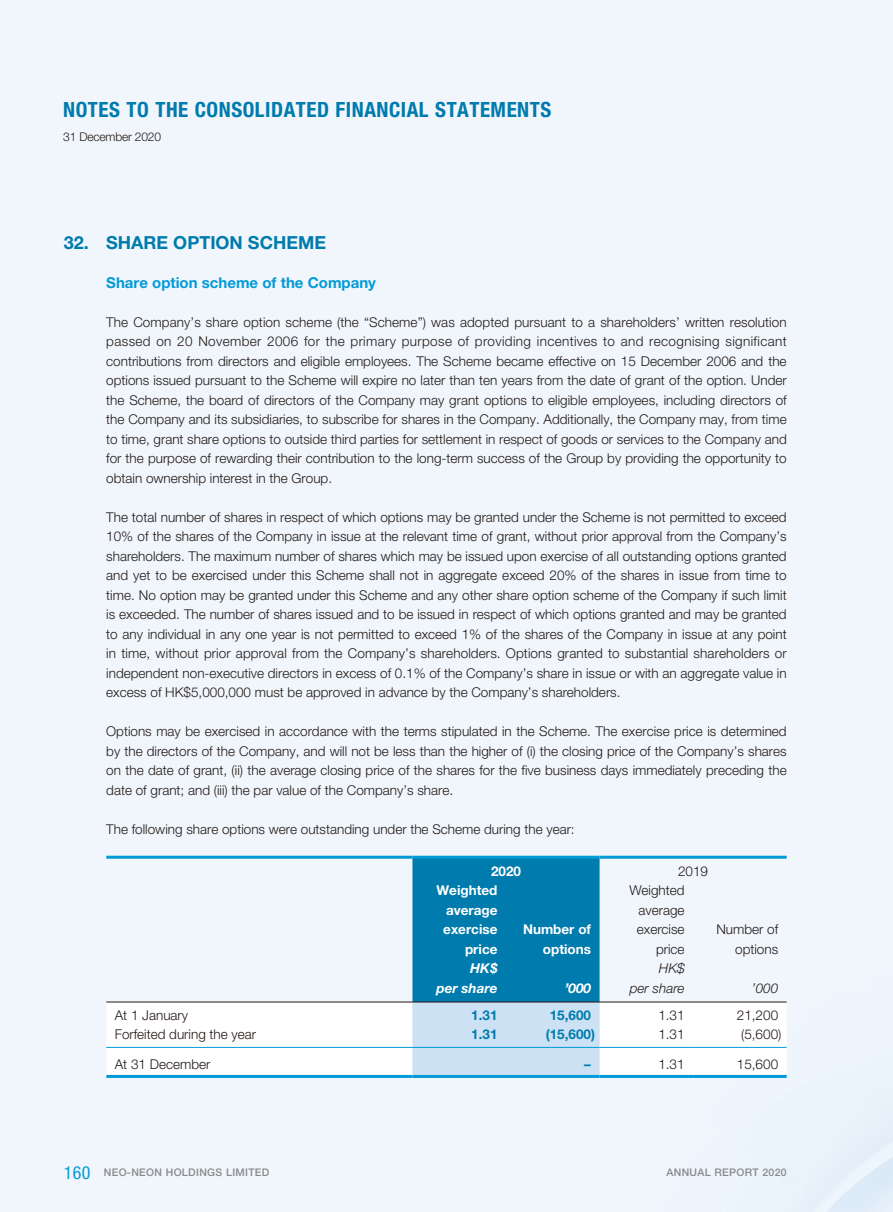
<style>
.page{position:relative;width:893px;height:1212px;background:#fff}
.page>*{position:absolute;margin:0;border:0;box-sizing:border-box;transform-origin:0 0}
.t1{font:700 condensed 21px "Helvetica Neue LT Std";letter-spacing:.025em;color:#007bad}
.t2{font:700 18px "Helvetica Neue LT Std";color:#007bad}
.t3{font:700 15px "Helvetica Neue LT Std";color:#039ad8}
.t4{font:300 13.5px/19.5px "Helvetica Neue LT Std";color:#231916;text-align:justify}
.t5{font:700 13.5px/19.5px "Helvetica Neue LT Std";color:#fff;text-align:right}
.t6{font:700 13.5px "Helvetica Neue LT Std";color:#007bad}
.t7{font:italic 700 13.5px/19.5px "Helvetica Neue LT Std";color:#fff;text-align:right}
.t8{font:italic 300 13.5px/19.5px "Helvetica Neue LT Std";color:#231916;text-align:right}
.t9{font:300 12px "Helvetica Neue LT Std";letter-spacing:-.015em;color:#231916}
.t10{font:500 10.5px "Helvetica Neue LT Std";letter-spacing:.03em;color:#898989}
.s1{font-weight:400;font-stretch:condensed;font-size:18px;color:#039ad8}
</style>
<div class="page">
<svg style="left:106px;top:1002px;width:681px;height:73px"></svg>
<svg style="left:412px;top:859px;width:188px;height:216px;background:#449dc4"></svg>
<hr style="left:106px;top:856px;width:306px;height:3px;background:#039ad8">
<hr style="left:600px;top:856px;width:187px;height:3px;background:#039ad8">
<hr style="left:412px;top:856px;width:188px;height:3px;background:#039ad8">
<hr style="left:106px;top:1001px;width:681px;height:1px;background:#231916">
<hr style="left:106px;top:1047px;width:306px;height:1px;background:#039ad8">
<hr style="left:412px;top:1047px;width:94px;height:1px;background:#039ad8">
<hr style="left:506px;top:1047px;width:94px;height:1px;background:#039ad8">
<hr style="left:600px;top:1047px;width:93px;height:1px;background:#039ad8">
<hr style="left:693px;top:1047px;width:94px;height:1px;background:#039ad8">
<hr style="left:106px;top:1075px;width:306px;height:3px;background:#039ad8">
<hr style="left:412px;top:1075px;width:94px;height:3px;background:#039ad8">
<hr style="left:506px;top:1075px;width:94px;height:3px;background:#039ad8">
<hr style="left:600px;top:1075px;width:93px;height:3px;background:#039ad8">
<hr style="left:693px;top:1075px;width:94px;height:3px;background:#039ad8">
<h1 class="t1" style="left:63px;top:102px;width:490px">NOTES TO THE CONSOLIDATED FINANCIAL STATEMENTS</h1>
<p class="t9" style="left:63px;top:132px;width:99px">31 December 2020</p>
<h2 class="t2" style="left:64px;top:236px;width:264px">32. SHARE OPTION SCHEME</h2>
<p class="t3" style="left:106px;top:277px;width:271px">Share option scheme of the Company</p>
<p class="t4" style="left:106px;top:314px;width:682px">The Company’s share option scheme (the “Scheme”) was adopted pursuant to a shareholders’ written resolution passed on 20 November 2006 for the primary purpose of providing incentives to and recognising significant contributions from directors and eligible employees. The Scheme became effective on 15 December 2006 and the options issued pursuant to the Scheme will expire no later than ten years from the date of grant of the option. Under the Scheme, the board of directors of the Company may grant options to eligible employees, including directors of the Company and its subsidiaries, to subscribe for shares in the Company. Additionally, the Company may, from time to time, grant share options to outside third parties for settlement in respect of goods or services to the Company and for the purpose of rewarding their contribution to the long-term success of the Group by providing the opportunity to obtain ownership interest in the Group.</p>
<p class="t4" style="left:106px;top:509px;width:682px">The total number of shares in respect of which options may be granted under the Scheme is not permitted to exceed 10% of the shares of the Company in issue at the relevant time of grant, without prior approval from the Company’s shareholders. The maximum number of shares which may be issued upon exercise of all outstanding options granted and yet to be exercised under this Scheme shall not in aggregate exceed 20% of the shares in issue from time to time. No option may be granted under this Scheme and any other share option scheme of the Company if such limit is exceeded. The number of shares issued and to be issued in respect of which options granted and may be granted to any individual in any one year is not permitted to exceed 1% of the shares of the Company in issue at any point in time, without prior approval from the Company’s shareholders. Options granted to substantial shareholders or independent non-executive directors in excess of 0.1% of the Company’s share in issue or with an aggregate value in excess of HK$5,000,000 must be approved in advance by the Company’s shareholders.</p>
<p class="t4" style="left:106px;top:723px;width:682px">Options may be exercised in accordance with the terms stipulated in the Scheme. The exercise price is determined by the directors of the Company, and will not be less than the higher of (i) the closing price of the Company’s shares on the date of grant, (ii) the average closing price of the shares for the five business days immediately preceding the date of grant; and (iii) the par value of the Company’s share.</p>
<p class="t4" style="left:106px;top:821px;width:470px">The following share options were outstanding under the Scheme during the year:</p>
<p class="t5" style="left:491px;top:863px;width:32px">2020</p>
<p class="t4" style="left:678px;top:863px;width:32px">2019</p>
<p class="t5" style="left:437px;top:882px;width:62px">Weighted average exercise price</p>
<p class="t4" style="left:629px;top:882px;width:57px;text-align:right">Weighted average exercise price</p>
<p class="t5" style="left:523px;top:921px;width:69px">Number of options</p>
<p class="t4" style="left:716px;top:921px;width:63px;text-align:right">Number of options</p>
<p class="t7" style="left:436px;top:960px;width:63px">HK$<br>per share</p>
<p class="t7" style="left:565px;top:980px;width:28px">’000</p>
<p class="t8" style="left:630px;top:960px;width:56px">HK$<br>per share</p>
<p class="t8" style="left:752px;top:980px;width:28px">’000</p>
<p class="t4" style="left:115px;top:1007px;width:75px">At 1 January</p>
<p class="t6" style="left:471px;top:1010px;width:28px">1.31</p>
<p class="t6" style="left:550px;top:1010px;width:43px">15,600</p>
<p class="t4" style="left:658px;top:1007px;width:28px">1.31</p>
<p class="t4" style="left:737px;top:1007px;width:43px">21,200</p>
<p class="t4" style="left:115px;top:1026px;width:143px">Forfeited during the year</p>
<p class="t6" style="left:471px;top:1029px;width:28px">1.31</p>
<p class="t6" style="left:546px;top:1029px;width:51px">(15,600)</p>
<p class="t4" style="left:658px;top:1026px;width:28px">1.31</p>
<p class="t4" style="left:741px;top:1026px;width:42px">(5,600)</p>
<p class="t4" style="left:115px;top:1056px;width:97px">At 31 December</p>
<p class="t6" style="left:584px;top:1059px;width:8px">–</p>
<p class="t4" style="left:658px;top:1056px;width:28px">1.31</p>
<p class="t4" style="left:737px;top:1056px;width:43px">15,600</p>
<p class="t10" style="left:64px;top:1168px;width:207px"><span class="s1">160</span> NEO-NEON HOLDINGS LIMITED</p>
<p class="t10" style="left:666px;top:1168px;width:122px">ANNUAL REPORT 2020</p>
</div>
